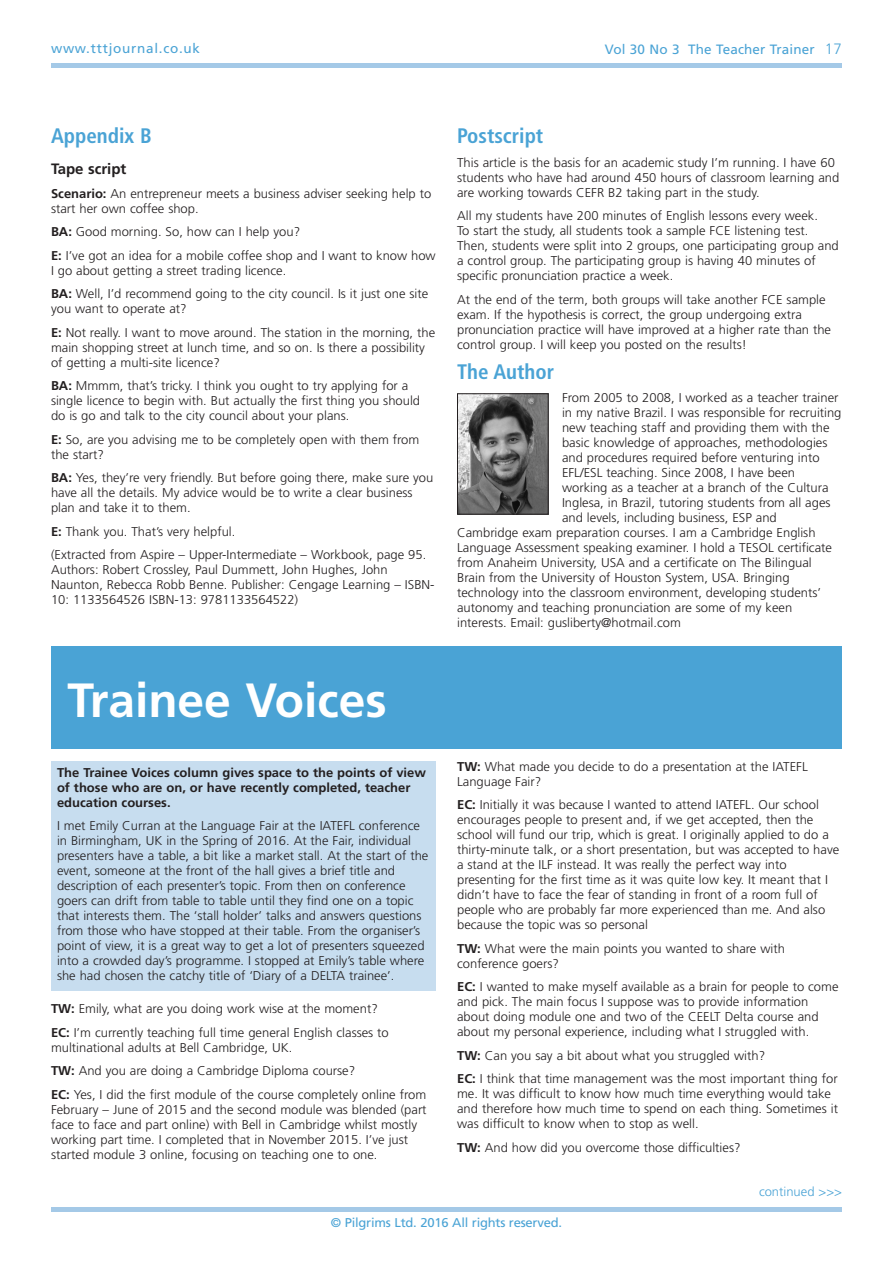
<style>
.page{position:relative;width:893px;height:1263px;background:#fff}
.page>*{position:absolute;margin:0;border:0;box-sizing:border-box;transform-origin:0 0}
.t1{font:700 48px "Frutiger";color:#fff}
.t2{font:700 condensed 21px "Frutiger";color:#4aa3d5}
.t3{font:700 15px "Frutiger";color:#231f20}
.t4{font:13.5px "Frutiger";letter-spacing:.01em;color:#4aa3d5}
.t5{font:13.5px "Frutiger";letter-spacing:.055em;color:#4aa3d5}
.t6{font:300 12.75px/15px "Frutiger";color:#231f20}
.t7{font:700 12.75px/15px "Frutiger";color:#231f20}
.t8{font:12.75px "Frutiger";letter-spacing:-.02em;color:#4aa3d5}
.t9{font:300 12.75px "Frutiger";color:#4aa3d5}
.s1{font-weight:300;font-size:15px}
.s2{font-weight:700}
</style>
<div class="page">
<hr style="left:51px;top:64px;width:791px;height:4px;background:#a4c9e7">
<hr style="left:51px;top:1208px;width:791px;height:4px;background:#a4c9e7">
<img style="left:459px;top:395px;width:88px;height:117px">
<div style="left:457px;top:393px;width:92px;height:121px;border:1px solid #231f20"></div>
<div style="left:51px;top:761px;width:385px;height:230px;background:#c7ddef"></div>
<div style="left:51px;top:646px;width:791px;height:102px;background:#4aa3d5"></div>
<p class="t5" style="left:51px;top:43px;width:151px">www.tttjournal.co.uk</p>
<p class="t4" style="left:605px;top:44px;width:239px">Vol 30 No 3 The Teacher Trainer <span class="s1">17</span></p>
<h2 class="t2" style="left:51px;top:128px;width:102px">Appendix B</h2>
<p class="t3" style="left:51px;top:163px;width:77px">Tape script</p>
<p class="t6" style="left:51px;top:187px;width:382px"><span class="s2">Scenario:</span> An entrepreneur meets a business adviser seeking help to start her own coffee shop.</p>
<p class="t6" style="left:51px;top:221px;width:386px;line-height:23.5px"><span class="s2">BA:</span> Good morning. So, how can I help you?<br><span class="s2">E:</span> I’ve got an idea for a mobile coffee shop and I want to know how</p>
<p class="t6" style="left:51px;top:260px;width:379px;line-height:23.5px">I go about getting a street trading licence.<br><span class="s2">BA:</span> Well, I’d recommend going to the city council. Is it just one site</p>
<p class="t6" style="left:51px;top:298px;width:386px;line-height:23.5px">you want to operate at?<br><span class="s2">E:</span> Not really. I want to move around. The station in the morning, the</p>
<p class="t6" style="left:51px;top:341px;width:376px">main shopping street at lunch time, and so on. Is there a possibility of getting a multi-site licence?</p>
<p class="t6" style="left:51px;top:379px;width:371px"><span class="s2">BA:</span> Mmmm, that’s tricky. I think you ought to try applying for a single licence to begin with. But actually the first thing you should do is go and talk to the city council about your plans.</p>
<p class="t6" style="left:51px;top:433px;width:370px"><span class="s2">E:</span> So, are you advising me to be completely open with them from the start?</p>
<p class="t6" style="left:51px;top:471px;width:384px"><span class="s2">BA:</span> Yes, they’re very friendly. But before going there, make sure you have all the details. My advice would be to write a clear business plan and take it to them.</p>
<p class="t6" style="left:51px;top:521px;width:377px;line-height:23.5px"><span class="s2">E:</span> Thank you. That’s very helpful.<br>(Extracted from Aspire – Upper-Intermediate – Workbook, page 95.</p>
<p class="t6" style="left:51px;top:563px;width:385px">Authors: Robert Crossley, Paul Dummett, John Hughes, John<br>Naunton, Rebecca Robb Benne. Publisher: Cengage Learning – ISBN-<br>10: 1133564526 ISBN-13: 9781133564522)</p>
<h1 class="t1" style="left:68px;top:681px;width:321px">Trainee Voices</h1>
<p class="t7" style="left:57px;top:766px;width:370px">The Trainee Voices column gives space to the points of view of those who are on, or have recently completed, teacher education courses.</p>
<p class="t6" style="left:57px;top:819px;width:373px">I met Emily Curran at the Language Fair at the IATEFL conference in Birmingham, UK in the Spring of 2016. At the Fair, individual presenters have a table, a bit like a market stall. At the start of the event, someone at the front of the hall gives a brief title and description of each presenter’s topic. From then on conference goers can drift from table to table until they find one on a topic that interests them. The ‘stall holder’ talks and answers questions from those who have stopped at their table. From the organiser’s point of view, it is a great way to get a lot of presenters squeezed into a crowded day’s programme. I stopped at Emily’s table where she had chosen the catchy title of ‘Diary of a DELTA trainee’.</p>
<p class="t6" style="left:51px;top:998px;width:339px;line-height:23.5px"><span class="s2">TW:</span> Emily, what are you doing work wise at the moment?<br><span class="s2">EC:</span> I’m currently teaching full time general English classes to</p>
<p class="t6" style="left:51px;top:1036px;width:377px;line-height:23.5px">multinational adults at Bell Cambridge, UK.<br><span class="s2">TW:</span> And you are doing a Cambridge Diploma course?<br><span class="s2">EC:</span> Yes, I did the first module of the course completely online from</p>
<p class="t6" style="left:51px;top:1103px;width:377px">February – June of 2015 and the second module was blended (part face to face and part online) with Bell in Cambridge whilst mostly working part time. I completed that in November 2015. I’ve just started module 3 online, focusing on teaching one to one.</p>
<h2 class="t2" style="left:457px;top:128px;width:88px">Postscript</h2>
<p class="t6" style="left:457px;top:156px;width:384px">This article is the basis for an academic study I’m running. I have 60 students who have had around 450 hours of classroom learning and are working towards CEFR B2 taking part in the study.</p>
<p class="t6" style="left:457px;top:209px;width:383px">All my students have 200 minutes of English lessons every week.<br>To start the study, all students took a sample FCE listening test.<br>Then, students were split into 2 groups, one participating group and a control group. The participating group is having 40 minutes of specific pronunciation practice a week.</p>
<p class="t6" style="left:457px;top:293px;width:376px">At the end of the term, both groups will take another FCE sample exam. If the hypothesis is correct, the group undergoing extra pronunciation practice will have improved at a higher rate than the control group. I will keep you posted on the results!</p>
<h2 class="t2" style="left:457px;top:363px;width:98px">The Author</h2>
<p class="t6" style="left:562px;top:391px;width:278px">From 2005 to 2008, I worked as a teacher trainer</p>
<p class="t6" style="left:562px;top:406px;width:281px">in my native Brazil. I was responsible for recruiting</p>
<p class="t6" style="left:562px;top:421px;width:269px">new teaching staff and providing them with the</p>
<p class="t6" style="left:562px;top:436px;width:267px">basic knowledge of approaches, methodologies</p>
<p class="t6" style="left:562px;top:451px;width:259px">and procedures required before venturing into</p>
<p class="t6" style="left:562px;top:466px;width:235px">EFL/ESL teaching. Since 2008, I have been</p>
<p class="t6" style="left:562px;top:481px;width:268px">working as a teacher at a branch of the Cultura</p>
<p class="t6" style="left:562px;top:496px;width:270px">Inglesa, in Brazil, tutoring students from all ages</p>
<p class="t6" style="left:562px;top:511px;width:216px">and levels, including business, ESP and</p>
<p class="t6" style="left:457px;top:526px;width:360px">Cambridge exam preparation courses. I am a Cambridge English</p>
<p class="t6" style="left:457px;top:541px;width:376px">Language Assessment speaking examiner. I hold a TESOL certificate</p>
<p class="t6" style="left:457px;top:556px;width:356px">from Anaheim University, USA and a certificate on The Bilingual</p>
<p class="t6" style="left:457px;top:571px;width:334px">Brain from the University of Houston System, USA. Bringing</p>
<p class="t6" style="left:457px;top:586px;width:365px">technology into the classroom environment, developing students’</p>
<p class="t6" style="left:457px;top:601px;width:337px">autonomy and teaching pronunciation are some of my keen</p>
<p class="t6" style="left:457px;top:616px;width:225px">interests. Email: gusliberty@hotmail.com</p>
<p class="t6" style="left:457px;top:760px;width:352px"><span class="s2">TW:</span> What made you decide to do a presentation at the IATEFL<br>Language Fair?</p>
<p class="t6" style="left:457px;top:798px;width:384px"><span class="s2">EC:</span> Initially it was because I wanted to attend IATEFL. Our school encourages people to present and, if we get accepted, then the school will fund our trip, which is great. I originally applied to do a thirty-minute talk, or a short presentation, but was accepted to have a stand at the ILF instead. It was really the perfect way into presenting for the first time as it was quite low key. It meant that I didn’t have to face the fear of standing in front of a room full of people who are probably far more experienced than me. And also because the topic was so personal</p>
<p class="t6" style="left:457px;top:942px;width:329px"><span class="s2">TW:</span> What were the main points you wanted to share with conference goers?</p>
<p class="t6" style="left:457px;top:980px;width:383px"><span class="s2">EC:</span> I wanted to make myself available as a brain for people to come and pick. The main focus I suppose was to provide information about doing module one and two of the CEELT Delta course and about my personal experience, including what I struggled with.</p>
<p class="t6" style="left:457px;top:1044px;width:382px;line-height:23.5px"><span class="s2">TW:</span> Can you say a bit about what you struggled with?<br><span class="s2">EC:</span> I think that time management was the most important thing for</p>
<p class="t6" style="left:457px;top:1087px;width:382px">me. It was difficult to know how much time everything would take and therefore how much time to spend on each thing. Sometimes it was difficult to know when to stop as well.</p>
<p class="t6" style="left:457px;top:1141px;width:285px"><span class="s2">TW:</span> And how did you overcome those difficulties?</p>
<p class="t9" style="left:759px;top:1186px;width:84px">continued &gt;&gt;&gt;</p>
<p class="t8" style="left:331px;top:1217px;width:233px">© Pilgrims Ltd. 2016 All rights reserved.</p>
</div>
